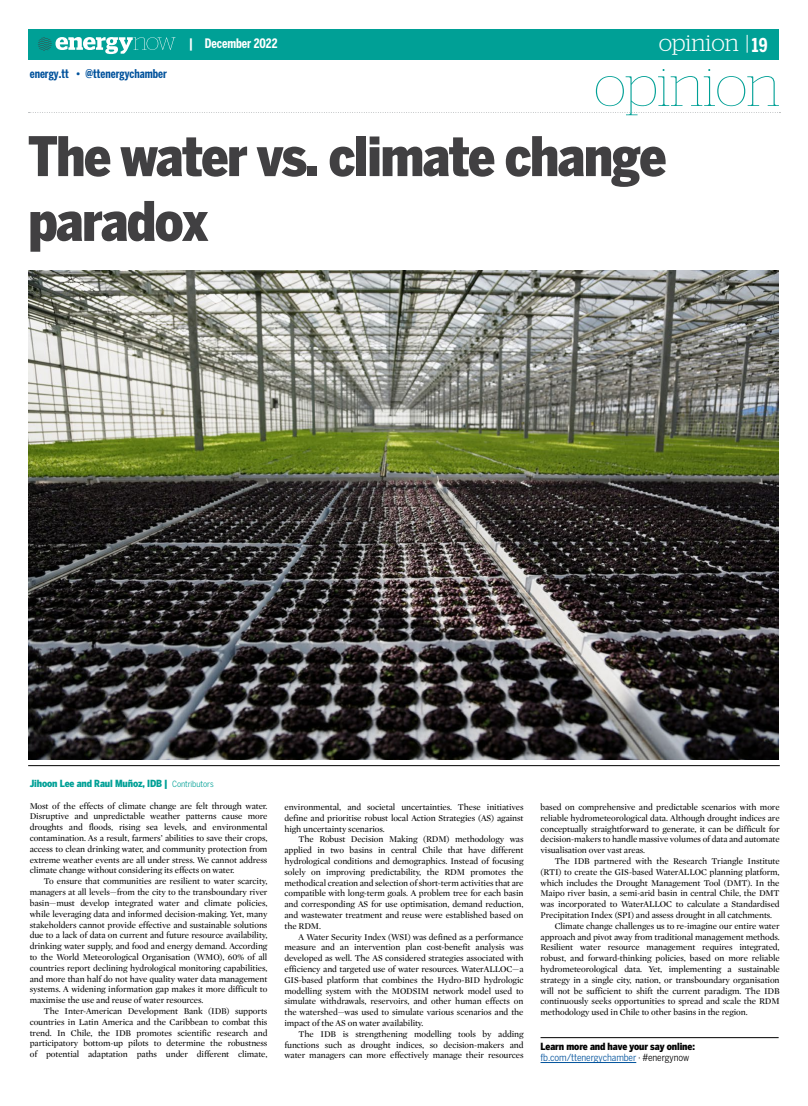
<style>
.page{position:relative;width:808px;height:1106px;background:#fff}
.page>*{position:absolute;margin:0;border:0;box-sizing:border-box;transform-origin:0 0}
.t1{font:100 57px "Stag";letter-spacing:-.005em;color:#00a096}
.TOC_Header_1{font:900 condensed 54px/64.8px "Benton Sans";letter-spacing:-.03em;color:#414042}
.t2{font:300 23.4px "Stag";letter-spacing:-.005em;color:#fff}
.t3{font:700 extra-condensed 19px "Benton Sans";color:#fff}
.t4{font:700 extra-condensed 13px "Benton Sans";color:#fff}
.t5{font:700 extra-condensed 12px "Benton Sans";color:#00529c}
.Body_Copy{font:900 condensed 9.8px "Benton Sans";letter-spacing:-.01em;color:#00a096}
.Body_Copy-2{font:condensed 9.8px "Benton Sans";letter-spacing:-.01em;color:#00529c}
.Body_Copy-3{font:900 condensed 9.8px "Benton Sans";letter-spacing:-.01em;color:#000}
.Body_Copy-4{font:9px/10.8px "Mercury Display Roman";letter-spacing:-.01em;color:#000;text-align:justify}
.First_Paragraph{font:9px/10.8px "Mercury Display Roman";letter-spacing:-.01em;color:#000;text-align:justify}
.s1{font-weight:400;font-size:8.5px}
.s2{color:#000}
</style>
<div class="page">
<svg style="left:29px;top:112px;width:751px;height:1px"></svg>
<div style="left:28px;top:29px;width:751px;height:30px;background:#00a096"></div>
<svg style="left:38px;top:37px;width:138px;height:17px"></svg>
<svg style="left:747px;top:35px;width:1px;height:18px"></svg>
<hr style="left:540px;top:1062px;width:96px;height:1px;background:#00529c">
<hr style="left:540px;top:1037px;width:239px;height:1px;background:#000">
<img style="left:28px;top:270px;width:751px;height:489px">
<hr style="left:28px;top:765px;width:752px;height:1px;background:#000">
<h3 class="t4" style="left:189px;top:36px;width:90px">| December 2022</h3>
<p class="t2" style="left:659px;top:29px;width:82px">opinion</p>
<p class="t1" style="left:594px;top:55px;width:187px">opinion</p>
<p class="TOC_Header_1" style="left:28px;top:124px;width:640px">The water vs. climate change paradox</p>
<h3 class="t3" style="left:752px;top:34px;width:17px">19</h3>
<h3 class="t5" style="left:30px;top:67px;width:139px">energy.tt • @ttenergychamber</h3>
<p class="Body_Copy" style="left:30px;top:777px;width:185px">Jihoon Lee and Raul Muñoz, IDB | <span class="s1">Contributors</span></p>
<p class="First_Paragraph" style="left:30px;top:800px;width:239px">Most of the effects of climate change are felt through water.<br>Disruptive and unpredictable weather patterns cause more droughts and floods, rising sea levels, and environmental contamination. As a result, farmers’ abilities to save their crops, access to clean drinking water, and community protection from extreme weather events are all under stress. We cannot address climate change without considering its effects on water.</p>
<p class="Body_Copy-4" style="left:30px;top:876px;width:239px;text-indent:14px">To ensure that communities are resilient to water scarcity, managers at all levels—from the city to the transboundary river basin—must develop integrated water and climate policies, while leveraging data and informed decision-making. Yet, many stakeholders cannot provide effective and sustainable solutions due to a lack of data on current and future resource availability, drinking water supply, and food and energy demand. According to the World Meteorological Organisation (WMO), 60% of all countries report declining hydrological monitoring capabilities, and more than half do not have quality water data management systems. A widening information gap makes it more difficult to maximise the use and reuse of water resources.</p>
<p class="Body_Copy-4" style="left:30px;top:1005px;width:239px;text-indent:14px">The Inter-American Development Bank (IDB) supports countries in Latin America and the Caribbean to combat this trend. In Chile, the IDB promotes scientific research and participatory bottom-up pilots to determine the robustness of potential adaptation paths under different climate,</p>
<p class="Body_Copy-4" style="left:284px;top:801px;width:241px">environmental, and societal uncertainties. These initiatives define and prioritise robust local Action Strategies (AS) against high uncertainty scenarios.</p>
<p class="Body_Copy-4" style="left:284px;top:834px;width:241px;text-indent:14px">The Robust Decision Making (RDM) methodology was applied in two basins in central Chile that have different hydrological conditions and demographics. Instead of focusing solely on improving predictability, the RDM promotes the methodical creation and selection of short-term activities that are compatible with long-term goals. A problem tree for each basin and corresponding AS for use optimisation, demand reduction, and wastewater treatment and reuse were established based on the RDM.</p>
<p class="Body_Copy-4" style="left:284px;top:931px;width:241px;text-indent:14px">A Water Security Index (WSI) was defined as a performance measure and an intervention plan cost-benefit analysis was developed as well. The AS considered strategies associated with efficiency and targeted use of water resources. WaterALLOC—a GIS-based platform that combines the Hydro-BID hydrologic modelling system with the MODSIM network model used to simulate withdrawals, reservoirs, and other human effects on the watershed—was used to simulate various scenarios and the impact of the AS on water availability.</p>
<p class="Body_Copy-4" style="left:284px;top:1028px;width:241px;text-indent:14px">The IDB is strengthening modelling tools by adding functions such as drought indices, so decision-makers and water managers can more effectively manage their resources</p>
<p class="Body_Copy-4" style="left:540px;top:801px;width:241px">based on comprehensive and predictable scenarios with more reliable hydrometeorological data. Although drought indices are conceptually straightforward to generate, it can be difficult for decision-makers to handle massive volumes of data and automate visualisation over vast areas.</p>
<p class="Body_Copy-4" style="left:540px;top:855px;width:241px;text-indent:14px">The IDB partnered with the Research Triangle Institute (RTI) to create the GIS-based WaterALLOC planning platform, which includes the Drought Management Tool (DMT). In the Maipo river basin, a semi-arid basin in central Chile, the DMT was incorporated to WaterALLOC to calculate a Standardised Precipitation Index (SPI) and assess drought in all catchments.</p>
<p class="Body_Copy-4" style="left:540px;top:920px;width:241px;text-indent:14px">Climate change challenges us to re-imagine our entire water approach and pivot away from traditional management methods.<br>Resilient water resource management requires integrated, robust, and forward-thinking policies, based on more reliable hydrometeorological data. Yet, implementing a sustainable strategy in a single city, nation, or transboundary organisation will not be sufficient to shift the current paradigm. The IDB continuously seeks opportunities to spread and scale the RDM methodology used in Chile to other basins in the region.</p>
<p class="Body_Copy-3" style="left:540px;top:1040px;width:156px">Learn more and have your say online:</p>
<p class="Body_Copy-2" style="left:540px;top:1052px;width:150px">fb.com/ttenergychamber <span class="s2">· #energynow</span></p>
</div>
